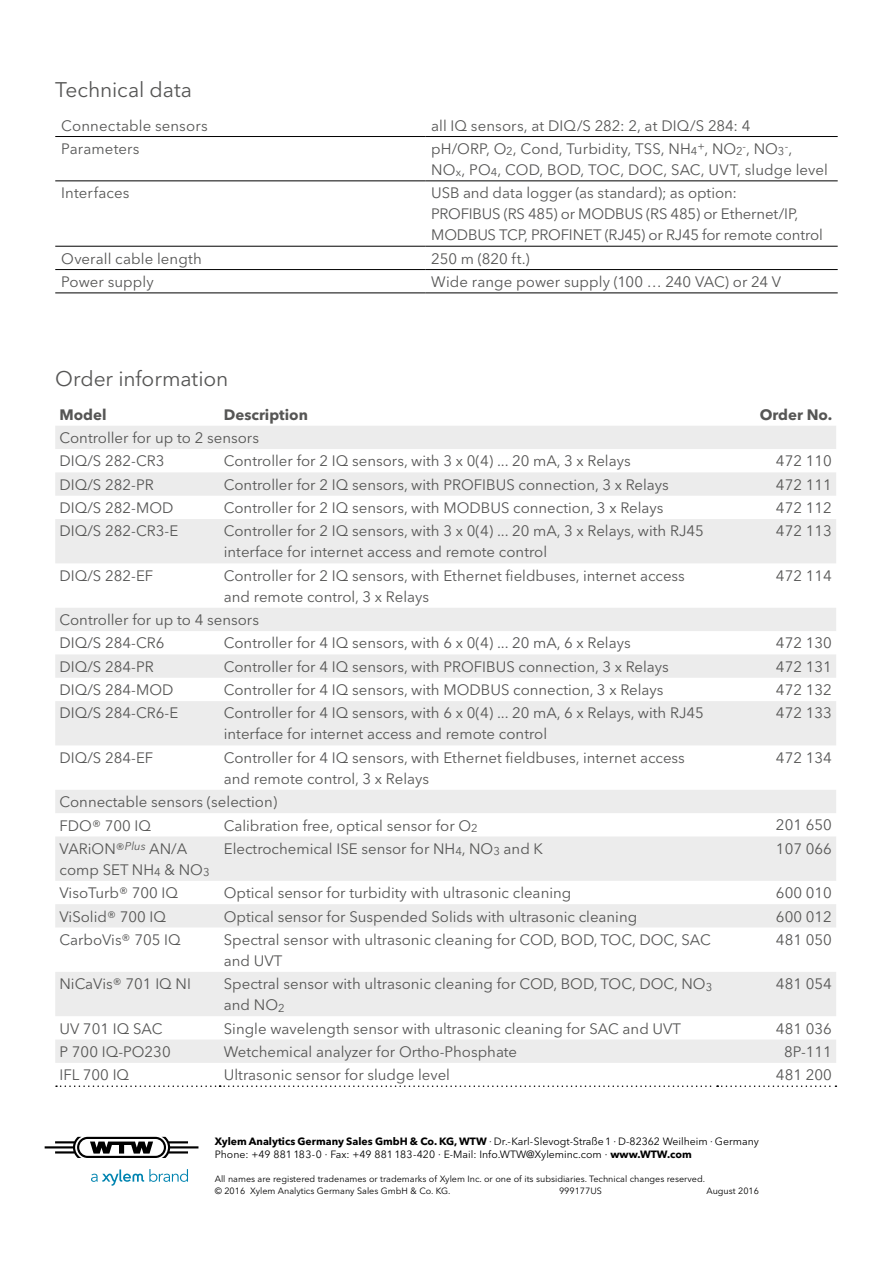
<style>
.page{position:relative;width:893px;height:1263px;background:#fff}
.page>*{position:absolute;margin:0;border:0;box-sizing:border-box;transform-origin:0 0}
.t1{font:21px "Avenir Next LT Pro";letter-spacing:-.01em;color:#565655}
.t2{font:15px/21px "Avenir Next LT Pro";color:#565655}
.t3{font:700 15px "Avenir Next LT Pro";color:#565655}
.t4{font:11.25px "Avenir Next LT Pro";color:#565655}
.t5{font:10.5px/13.5px "Avenir Next LT Pro";color:#000}
.t6{font:9px/12px "Avenir Next LT Pro";color:#000}
.s1{font-size:15px}
.s2{font-weight:700}
</style>
<div class="page">
<svg style="left:91px;top:1169px;width:97px;height:17px"></svg>
<svg style="left:45px;top:1137px;width:153px;height:21px"></svg>
<svg style="left:55px;top:426px;width:781px;height:637px;fill:#ececec"></svg>
<svg style="left:56px;top:1085px;width:780px;height:2px"></svg>
<hr style="left:55px;top:136px;width:370px;height:1px;background:#000">
<hr style="left:425px;top:136px;width:413px;height:1px;background:#000">
<hr style="left:55px;top:180px;width:370px;height:1px;background:#000">
<hr style="left:425px;top:180px;width:413px;height:1px;background:#000">
<hr style="left:55px;top:246px;width:370px;height:1px;background:#000">
<hr style="left:425px;top:246px;width:413px;height:1px;background:#000">
<hr style="left:55px;top:269px;width:370px;height:1px;background:#000">
<hr style="left:425px;top:269px;width:413px;height:1px;background:#000">
<hr style="left:55px;top:292px;width:370px;height:1px;background:#000">
<hr style="left:425px;top:292px;width:413px;height:1px;background:#000">
<h1 class="t1" style="left:55px;top:77px;width:138px">Technical data</h1>
<p class="t2" style="left:61px;top:115px;width:148px">Connectable sensors</p>
<p class="t2" style="left:431px;top:115px;width:321px">all IQ sensors, at DIQ/S 282: 2, at DIQ/S 284: 4</p>
<p class="t2" style="left:61px;top:138px;width:80px">Parameters</p>
<p class="t2" style="left:431px;top:138px;width:355px">pH/ORP, O<sub>2</sub>, Cond, Turbidity, TSS, NH<sub>4</sub><sup>+</sup>, NO<sub>2</sub><sup>-</sup>, NO<sub>3</sub></p>
<p class="t4" style="left:785px;top:139px;width:9px">-<span class="s1">,</span></p>
<p class="t2" style="left:431px;top:159px;width:398px">NO<sub>x</sub>, PO<sub>4</sub>, COD, BOD, TOC, DOC, SAC, UVT, sludge level</p>
<p class="t2" style="left:61px;top:182px;width:70px">Interfaces</p>
<p class="t2" style="left:431px;top:182px;width:393px">USB and data logger (as standard); as option:<br>PROFIBUS (RS 485) or MODBUS (RS 485) or Ethernet/IP,<br>MODBUS TCP, PROFINET (RJ45) or RJ45 for remote control</p>
<p class="t2" style="left:61px;top:248px;width:142px">Overall cable length</p>
<p class="t2" style="left:431px;top:248px;width:100px">250 m (820 ft.)</p>
<p class="t2" style="left:61px;top:271px;width:94px">Power supply</p>
<p class="t2" style="left:431px;top:271px;width:351px">Wide range power supply (100 … 240 VAC) or 24 V</p>
<h1 class="t1" style="left:55px;top:366px;width:175px">Order information</h1>
<p class="t3" style="left:60px;top:405px;width:49px">Model</p>
<p class="t3" style="left:224px;top:405px;width:86px">Description</p>
<p class="t3" style="left:760px;top:405px;width:74px">Order No.</p>
<p class="t2" style="left:59px;top:426px;width:201px;line-height:23.4px">Controller for up to 2 sensors<br>DIQ/S 282-CR3</p>
<p class="t2" style="left:224px;top:451px;width:408px">Controller for 2 IQ sensors, with 3 x 0(4) ... 20 mA, 3 x Relays</p>
<p class="t2" style="left:776px;top:451px;width:57px">472 110</p>
<p class="t2" style="left:59px;top:474px;width:96px">DIQ/S 282-PR</p>
<p class="t2" style="left:224px;top:474px;width:447px">Controller for 2 IQ sensors, with PROFIBUS connection, 3 x Relays</p>
<p class="t2" style="left:776px;top:474px;width:57px">472 111</p>
<p class="t2" style="left:59px;top:497px;width:115px">DIQ/S 282-MOD</p>
<p class="t2" style="left:224px;top:497px;width:441px">Controller for 2 IQ sensors, with MODBUS connection, 3 x Relays</p>
<p class="t2" style="left:776px;top:497px;width:57px">472 112</p>
<p class="t2" style="left:59px;top:521px;width:120px">DIQ/S 282-CR3-E</p>
<p class="t2" style="left:224px;top:521px;width:482px">Controller for 2 IQ sensors, with 3 x 0(4) ... 20 mA, 3 x Relays, with RJ45 interface for internet access and remote control</p>
<p class="t2" style="left:776px;top:521px;width:57px">472 113</p>
<p class="t2" style="left:59px;top:565px;width:95px">DIQ/S 282-EF</p>
<p class="t2" style="left:224px;top:565px;width:463px">Controller for 2 IQ sensors, with Ethernet fieldbuses, internet access and remote control, 3 x Relays</p>
<p class="t2" style="left:776px;top:565px;width:57px">472 114</p>
<p class="t2" style="left:59px;top:608px;width:201px;line-height:23.4px">Controller for up to 4 sensors<br>DIQ/S 284-CR6</p>
<p class="t2" style="left:224px;top:633px;width:408px">Controller for 4 IQ sensors, with 6 x 0(4) ... 20 mA, 6 x Relays</p>
<p class="t2" style="left:776px;top:633px;width:57px">472 130</p>
<p class="t2" style="left:59px;top:656px;width:96px">DIQ/S 284-PR</p>
<p class="t2" style="left:224px;top:656px;width:447px">Controller for 4 IQ sensors, with PROFIBUS connection, 3 x Relays</p>
<p class="t2" style="left:776px;top:656px;width:57px">472 131</p>
<p class="t2" style="left:59px;top:679px;width:115px">DIQ/S 284-MOD</p>
<p class="t2" style="left:224px;top:679px;width:441px">Controller for 4 IQ sensors, with MODBUS connection, 3 x Relays</p>
<p class="t2" style="left:776px;top:679px;width:57px">472 132</p>
<p class="t2" style="left:59px;top:703px;width:120px">DIQ/S 284-CR6-E</p>
<p class="t2" style="left:224px;top:703px;width:482px">Controller for 4 IQ sensors, with 6 x 0(4) ... 20 mA, 6 x Relays, with RJ45 interface for internet access and remote control</p>
<p class="t2" style="left:776px;top:703px;width:57px">472 133</p>
<p class="t2" style="left:59px;top:747px;width:95px">DIQ/S 284-EF</p>
<p class="t2" style="left:224px;top:747px;width:463px">Controller for 4 IQ sensors, with Ethernet fieldbuses, internet access and remote control, 3 x Relays</p>
<p class="t2" style="left:776px;top:747px;width:57px">472 134</p>
<p class="t2" style="left:59px;top:790px;width:219px;line-height:23.4px">Connectable sensors (selection)<br>FDO® 700 IQ</p>
<p class="t2" style="left:224px;top:815px;width:255px">Calibration free, optical sensor for O<sub>2</sub></p>
<p class="t2" style="left:776px;top:815px;width:57px">201 650</p>
<p class="t2" style="left:60px;top:838px;width:152px">VARiON®<sup>Plus</sup> AN/A comp SET NH<sub>4</sub> &amp; NO<sub>3</sub></p>
<p class="t2" style="left:224px;top:838px;width:321px">Electrochemical ISE sensor for NH<sub>4</sub>, NO<sub>3</sub> and K</p>
<p class="t2" style="left:776px;top:838px;width:57px">107 066</p>
<p class="t2" style="left:60px;top:882px;width:120px">VisoTurb® 700 IQ</p>
<p class="t2" style="left:224px;top:882px;width:349px">Optical sensor for turbidity with ultrasonic cleaning</p>
<p class="t2" style="left:776px;top:882px;width:57px">600 010</p>
<p class="t2" style="left:60px;top:906px;width:108px">ViSolid® 700 IQ</p>
<p class="t2" style="left:224px;top:906px;width:415px">Optical sensor for Suspended Solids with ultrasonic cleaning</p>
<p class="t2" style="left:776px;top:906px;width:57px">600 012</p>
<p class="t2" style="left:60px;top:929px;width:123px">CarboVis® 705 IQ</p>
<p class="t2" style="left:224px;top:929px;width:489px">Spectral sensor with ultrasonic cleaning for COD, BOD, TOC, DOC, SAC and UVT</p>
<p class="t2" style="left:776px;top:929px;width:57px">481 050</p>
<p class="t2" style="left:60px;top:973px;width:133px">NiCaVis® 701 IQ NI</p>
<p class="t2" style="left:224px;top:973px;width:490px">Spectral sensor with ultrasonic cleaning for COD, BOD, TOC, DOC, NO<sub>3 </sub>and NO<sub>2</sub></p>
<p class="t2" style="left:776px;top:973px;width:57px">481 054</p>
<p class="t2" style="left:60px;top:1018px;width:105px">UV 701 IQ SAC</p>
<p class="t2" style="left:224px;top:1018px;width:459px">Single wavelength sensor with ultrasonic cleaning for SAC and UVT</p>
<p class="t2" style="left:776px;top:1018px;width:57px">481 036</p>
<p class="t2" style="left:60px;top:1041px;width:113px">P 700 IQ-PO230</p>
<p class="t2" style="left:224px;top:1041px;width:295px">Wetchemical analyzer for Ortho-Phosphate</p>
<p class="t2" style="left:784px;top:1041px;width:49px">8P-111</p>
<p class="t2" style="left:60px;top:1064px;width:71px">IFL 700 IQ</p>
<p class="t2" style="left:224px;top:1064px;width:228px">Ultrasonic sensor for sludge level</p>
<p class="t2" style="left:776px;top:1064px;width:57px">481 200</p>
<p class="t5" style="left:215px;top:1134px;width:546px"><span class="s2">Xylem Analytics Germany Sales GmbH &amp; Co. KG, WTW</span> · Dr.-Karl-Slevogt-Straße1 · D-82362 Weilheim · Germany<br>Phone: +49 881 183-0 · Fax: +49 881 183-420 · E-Mail: Info.WTW@Xyleminc.com · <span class="s2">www.WTW.com</span></p>
<p class="t6" style="left:215px;top:1173px;width:492px">All names are registered tradenames or trademarks of Xylem Inc. or one of its subsidiaries. Technical changes reserved. © 2016 Xylem Analytics Germany Sales GmbH &amp; Co. KG.</p>
<p class="t6" style="left:559px;top:1185px;width:44px">999177US</p>
<p class="t6" style="left:706px;top:1185px;width:54px">August 2016</p>
</div>
